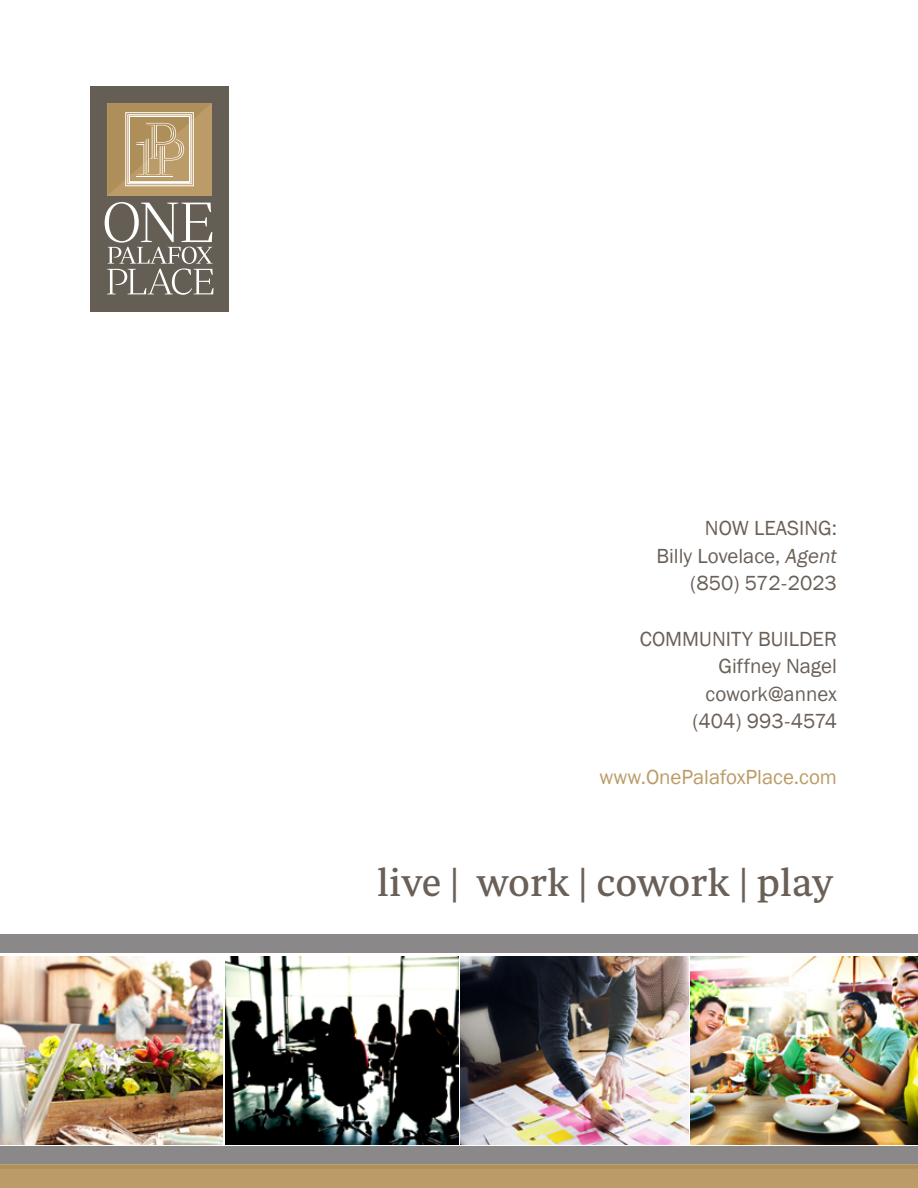
<style>
.page{position:relative;width:918px;height:1188px;background:#fff}
.page>*{position:absolute;margin:0;border:0;box-sizing:border-box;transform-origin:0 0}
.t1{font:39px "Periodico Text";color:#6a6058}
.t2{font:21px "Franklin Gothic";color:#6a6058}
.t3{font:21px "Franklin Gothic";color:#bb9b67}
.s1{font-style:italic}
</style>
<div class="page">
<div style="left:0;top:935px;width:918px;height:229px;background:#8a8888"></div>
<img style="left:0;top:953px;width:918px;height:193px">
<img style="left:0;top:956px;width:222px;height:188px">
<img style="left:225px;top:956px;width:234px;height:188px">
<img style="left:461px;top:956px;width:228px;height:188px">
<img style="left:691px;top:956px;width:227px;height:188px">
<div style="left:90px;top:86px;width:139px;height:226px;background:#655e54"></div>
<svg style="left:108px;top:103px;width:104px;height:92px;background:#bda173"></svg>
<svg style="left:105px;top:202px;width:109px;height:93px"></svg>
<svg style="left:0;top:1164px;width:918px;height:24px;background:#b99965"></svg>
<p class="t2" style="left:705px;top:515px;width:134px">NOW LEASING:</p>
<p class="t2" style="left:656px;top:543px;width:182px">Billy Lovelace, <span class="s1">Agent</span></p>
<p class="t2" style="left:690px;top:570px;width:148px">(850) 572-2023</p>
<p class="t2" style="left:640px;top:626px;width:199px">COMMUNITY BUILDER</p>
<p class="t2" style="left:719px;top:653px;width:120px">Giffney Nagel</p>
<p class="t2" style="left:706px;top:681px;width:133px">cowork@annex</p>
<p class="t2" style="left:692px;top:708px;width:146px">(404) 993-4574</p>
<p class="t3" style="left:600px;top:764px;width:239px">www.OnePalafoxPlace.com</p>
<p class="t1" style="left:377px;top:861px;width:457px">live | work | cowork | play</p>
</div>
